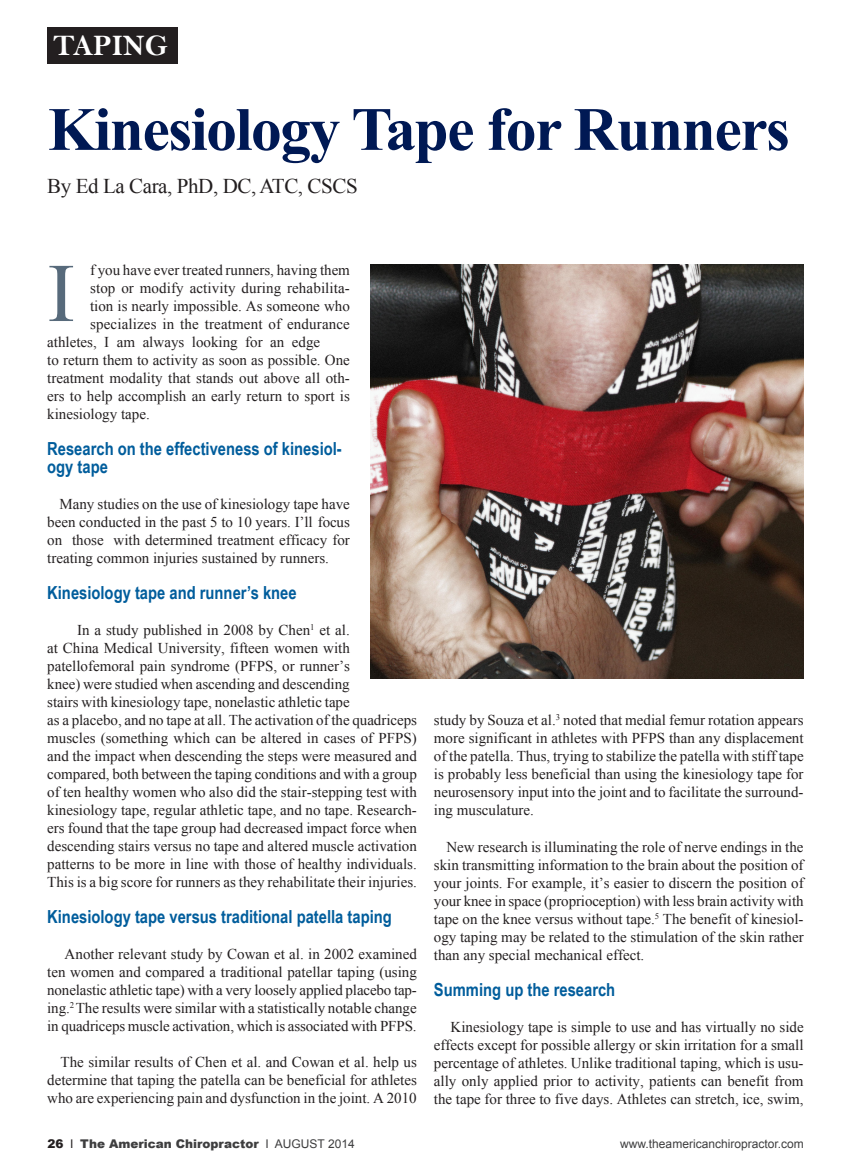
<style>
.page{position:relative;width:851px;height:1175px;background:#fff}
.page>*{position:absolute;margin:0;border:0;box-sizing:border-box;transform-origin:0 0}
.Body{font:83.25px "Times New Roman";color:#576a7b}
.Body-2{font:700 61.5px "Times New Roman";letter-spacing:-.025em;color:#001954}
.TABS{font:30px "Bell MT Bold";color:#fff;scale:.96 1}
.Author{font:21px "Times New Roman";letter-spacing:-.02em;color:#231f20}
.Headings{font:700 18px/18px "Arial Narrow";color:#005d9c}
.Body_no_Indent{font:15px/18px "Times New Roman";color:#231f20;text-align:justify}
.t1{font:900 12px "Arial";color:#3e3e3f}
.t2{font:12px "Arial";color:#3e3e3f}
.s1{color:#231f20}
.s2{font-weight:400;color:#231f20}
.s3{font-weight:400}
</style>
<div class="page">
<div style="left:47px;top:27px;width:130px;height:36px;background:#231f20"></div>
<img style="left:370px;top:264px;width:433px;height:415px">
<p class="TABS" style="left:53px;top:28px;width:121px">TAPING</p>
<p class="Body-2" style="left:48px;top:87px;width:743px">Kinesiology Tape for Runners</p>
<p class="Author" style="left:47px;top:172px;width:312px">By Ed La Cara, PhD, DC, ATC, CSCS</p>
<p class="Body_no_Indent" style="left:90px;top:261px;width:261px">f you have ever treated runners, having them</p>
<p class="Body_no_Indent" style="left:90px;top:279px;width:261px">stop or modify activity during rehabilita-</p>
<p class="Body_no_Indent" style="left:90px;top:297px;width:261px">tion is nearly impossible. As someone who</p>
<p class="Body_no_Indent" style="left:90px;top:315px;width:261px">specializes in the treatment of endurance</p>
<p class="Body_no_Indent" style="left:47px;top:333px;width:274px">athletes, I am always looking for an edge</p>
<p class="Body_no_Indent" style="left:47px;top:351px;width:304px">to return them to activity as soon as possible. One treatment modality that stands out above all oth&shy;ers to help accomplish an early return to sport is kinesiology tape.</p>
<p class="Headings" style="left:47px;top:439px;width:296px">Research on the effectiveness of kinesiol&shy;ogy tape</p>
<p class="Body_no_Indent" style="left:47px;top:495px;width:304px;text-align:right">Many studies on the use of kinesiology tape have been conducted in the past 5 to 10 years. I’ll focus</p>
<p class="Body_no_Indent" style="left:47px;top:531px;width:304px">on those with determined treatment efficacy for treating common injuries sustained by runners.</p>
<p class="Headings" style="left:47px;top:583px;width:251px">Kinesiology tape and runner’s knee</p>
<p class="Body_no_Indent" style="left:47px;top:621px;width:371px;text-align:left;text-indent:30px">In a study published in 2008 by Chen<sup>1</sup> et al.<br>at China Medical University, fifteen women with patellofemoral pain syndrome (PFPS, or runner’s<br>knee) were studied when ascending and descending<br>stairs with kinesiology tape, nonelastic athletic tape<br>as a placebo, and no tape at all. The activation of the quadriceps muscles (something which can be altered in cases of PFPS) and the impact when descending the steps were measured and compared, both between the taping conditions and with a group of ten healthy women who also did the stair-stepping test with kinesiology tape, regular athletic tape, and no tape. Research&shy;ers found that the tape group had decreased impact force when descending stairs versus no tape and altered muscle activation patterns to be more in line with those of healthy individuals.<br>This is a big score for runners as they rehabilitate their injuries.</p>
<p class="Headings" style="left:47px;top:907px;width:346px">Kinesiology tape versus traditional patella taping</p>
<p class="Body_no_Indent" style="left:47px;top:945px;width:371px;text-indent:17px">Another relevant study by Cowan et al. in 2002 examined ten women and compared a traditional patellar taping (using nonelastic athletic tape) with a very loosely applied placebo tap&shy;ing.<sup>2</sup> The results were similar with a statistically notable change in quadriceps muscle activation, which is associated with PFPS.</p>
<p class="Body_no_Indent" style="left:47px;top:1053px;width:371px;text-indent:13px">The similar results of Chen et al. and Cowan et al. help us determine that taping the patella can be beneficial for athletes who are experiencing pain and dysfunction in the joint. A 2010</p>
<p class="Body" style="left:47px;top:237px;width:29px">I</p>
<p class="Body_no_Indent" style="left:434px;top:711px;width:371px">study by Souza et al.<sup>3</sup> noted that medial femur rotation appears more significant in athletes with PFPS than any displacement of the patella. Thus, trying to stabilize the patella with stiff tape is probably less beneficial than using the kinesiology tape for neurosensory input into the joint and to facilitate the surround-</p>
<p class="Body_no_Indent" style="left:434px;top:801px;width:101px">ing musculature.</p>
<p class="Body_no_Indent" style="left:434px;top:837px;width:371px;text-indent:12px">New research is illuminating the role of nerve endings in the skin transmitting information to the brain about the position of your joints. For example, it’s easier to discern the position of your knee in space (proprioception) with less brain activity with tape on the knee versus without tape.<sup>5</sup> The benefit of kinesiol&shy;ogy taping may be related to the stimulation of the skin rather than any special mechanical effect.</p>
<p class="Headings" style="left:434px;top:979px;width:183px">Summing up the research</p>
<p class="Body_no_Indent" style="left:434px;top:1017px;width:371px;text-indent:17px">Kinesiology tape is simple to use and has virtually no side effects except for possible allergy or skin irritation for a small percentage of athletes. Unlike traditional taping, which is usu&shy;ally only applied prior to activity, patients can benefit from the tape for three to five days. Athletes can stretch, ice, swim,</p>
<p class="t1" style="left:47px;top:1135px;width:309px"><span class="s1">26</span> <span class="s2">I</span> The American Chiropractor <span class="s3">I AUGUST 2014</span></p>
<p class="t2" style="left:620px;top:1135px;width:185px">www.theamericanchiropractor.com</p>
</div>
